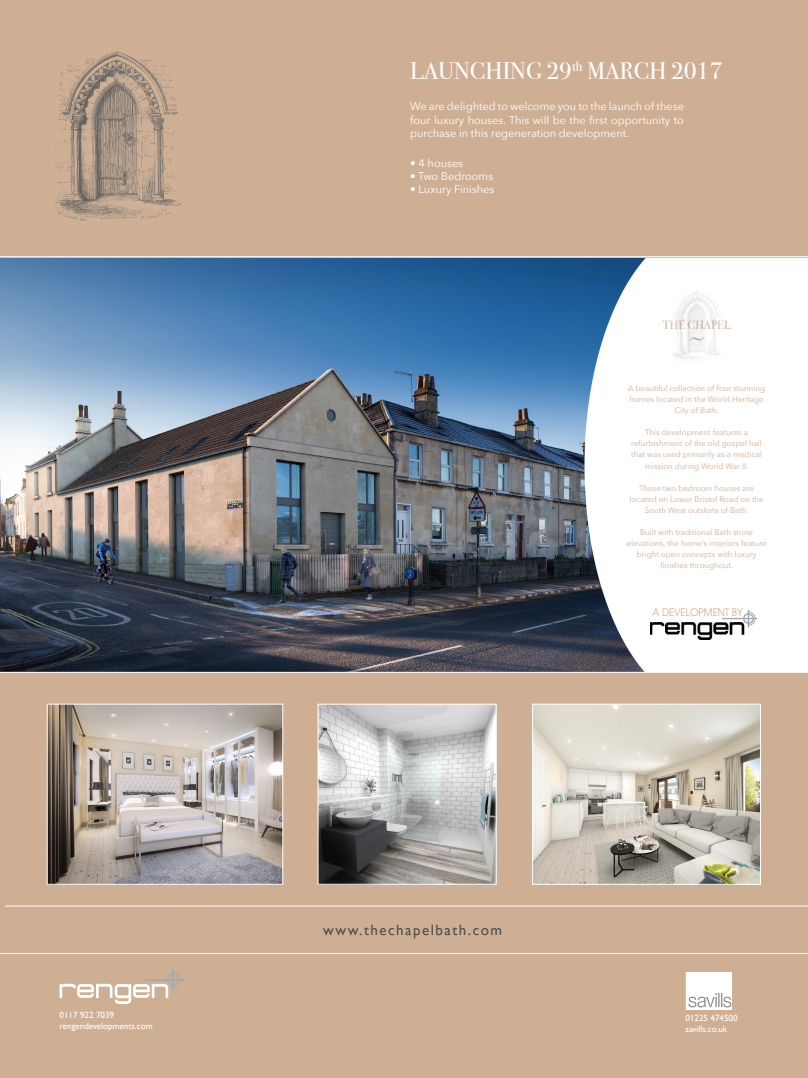
<style>
.page{position:relative;width:808px;height:1078px;background:#fff}
.page>*{position:absolute;margin:0;border:0;box-sizing:border-box;transform-origin:0 0}
.t1{font:34.2px "Bodoni Svty Two ITCTT";color:#cfb095}
.t2{font:24px "Bodoni Svty Two ITCTT";color:#fff}
.t3{font:15px "Gill Sans";letter-spacing:.1em;color:#4b4e50}
.t4{font:12px "Bodoni Svty Two ITCTT";color:#cfb095}
.t5{font:11px/13.2px "Avenir Next";color:#fff;text-align:justify}
.t6{font:10.6px "Advantage";color:#cfaf94}
.t7{font:9px "Gill Sans";color:#fff}
.t8{font:8px/11px "Avenir Next";color:#cfaf94;text-align:center}
</style>
<div class="page">
<img style="left:0;top:257px;width:707px;height:414px">
<div style="left:0;top:0;width:808px;height:257px;background:#cfaf94"></div>
<div style="left:0;top:672px;width:808px;height:405px;background:#cfaf94"></div>
<img style="left:651px;top:610px;width:105px;height:29px">
<hr style="left:0;top:952px;width:808px;height:1px;background:#fff">
<img style="left:320px;top:705px;width:175px;height:177px">
<div style="left:318px;top:703px;width:179px;height:181px;border:1px solid #fff"></div>
<img style="left:49px;top:705px;width:232px;height:177px">
<div style="left:47px;top:703px;width:236px;height:181px;border:1px solid #fff"></div>
<img style="left:534px;top:705px;width:225px;height:177px">
<div style="left:532px;top:703px;width:229px;height:181px;border:1px solid #fff"></div>
<img style="left:55px;top:51px;width:126px;height:170px">
<hr style="left:5px;top:905px;width:803px;height:1px;background:#fff">
<img style="left:669px;top:291px;width:52px;height:71px">
<hr style="left:0;top:256px;width:808px;height:1px;background:#fff">
<img style="left:685px;top:972px;width:46px;height:36px">
<hr style="left:143px;top:978px;width:40px;height:2px;background:#a8a9ad">
<svg style="left:60px;top:970px;width:121px;height:33px"></svg>
<p class="t7" style="left:60px;top:1009px;width:56px">0117 922 7039</p>
<p class="t7" style="left:60px;top:1020px;width:95px">rengendevelopments.com</p>
<p class="t2" style="left:410px;top:51px;width:313px">LAUNCHING 29<sup>th</sup> MARCH 2017</p>
<p class="t5" style="left:410px;top:99px;width:275px">We are delighted to welcome you to the launch of these four luxury houses. This will be the first opportunity to purchase in this regeneration development.</p>
<p class="t5" style="left:410px;top:156px;width:54px">• 4 houses</p>
<p class="t5" style="left:410px;top:169px;width:84px">• Two Bedrooms</p>
<p class="t5" style="left:410px;top:182px;width:86px">• Luxury Finishes</p>
<p class="t3" style="left:323px;top:920px;width:180px">www.thechapelbath.com</p>
<p class="t4" style="left:663px;top:315px;width:70px">THE CHAPEL</p>
<p class="t1" style="left:685px;top:324px;width:25px">~</p>
<p class="t8" style="left:628px;top:383px;width:139px">A beautiful collection of four stunning homes located in the World Heritage<br>City of Bath.</p>
<p class="t8" style="left:631px;top:427px;width:132px">This development features a refurbishment of the old gospel hall that was used primarily as a medical mission during World War II.</p>
<p class="t8" style="left:629px;top:482px;width:136px">These two bedroom houses are located on Lower Bristol Road on the<br>South West outskirts of Bath.</p>
<p class="t8" style="left:626px;top:526px;width:142px">Built with traditional Bath stone elevations, the home’s interiors feature bright open concepts with luxury finishes throughout.</p>
<p class="t6" style="left:653px;top:605px;width:91px">A DEVELOPMENT BY</p>
<p class="t7" style="left:685px;top:1012px;width:54px">01225 474500</p>
<p class="t7" style="left:685px;top:1023px;width:43px">savills.co.uk</p>
</div>
